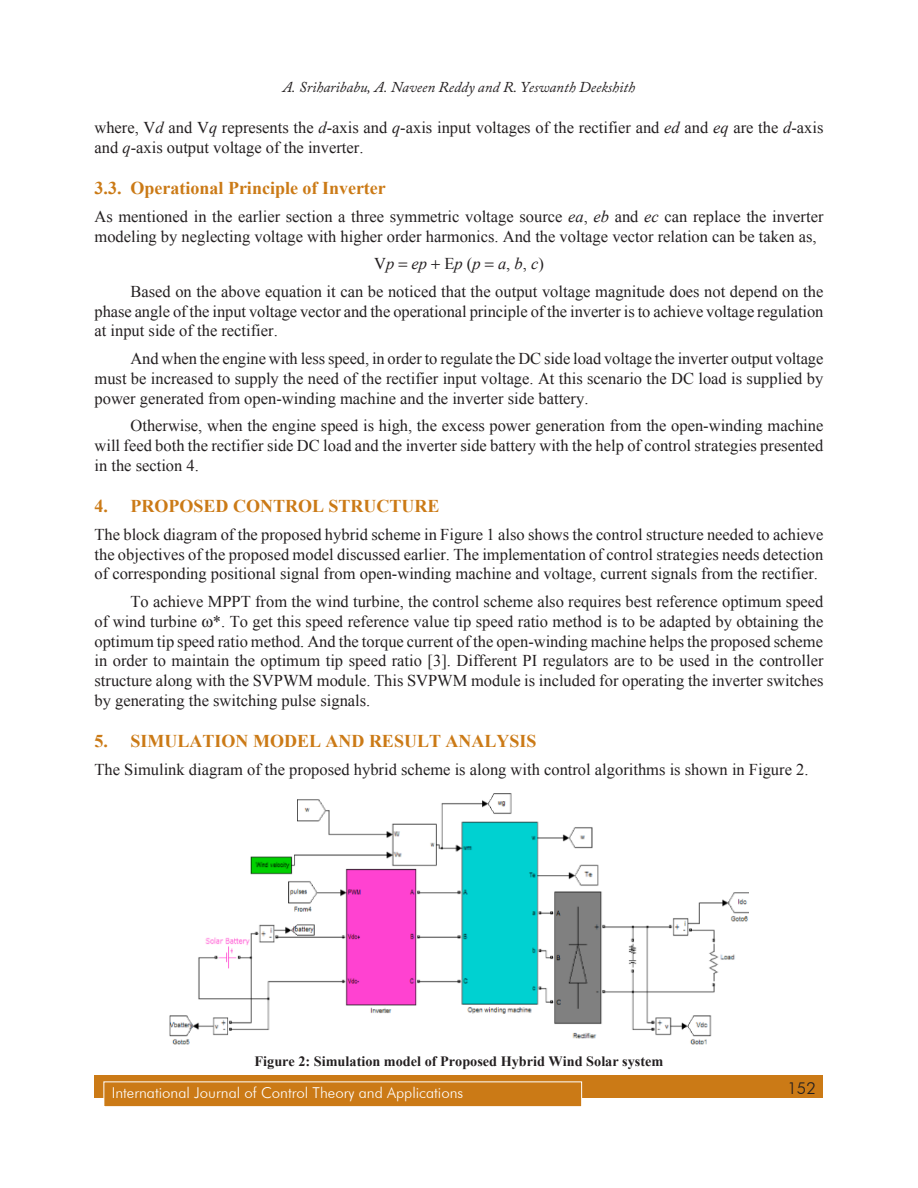
<style>
.page{position:relative;width:918px;height:1188px;background:#fff}
.page>*{position:absolute;margin:0;border:0;box-sizing:border-box;transform-origin:0 0}
.Subhead_1{font:700 18px "Times New Roman";color:#cb7a16}
.Subhead_2{font:700 18px "Times New Roman";color:#cb7a16}
.Body_text{font:16.5px/19.8px "Times New Roman";color:#231f20;text-align:justify}
.Eq-space{font:italic 16.5px "Times New Roman";color:#231f20}
.t1{font:300 16.5px "Futura BT";color:#231f20}
.t2{font:300 15px "Futura BT";color:#fff}
.t3{font:italic 15px "Adobe Caslon Pro";color:#231f20}
.t4{font:700 14.25px "Times New Roman";color:#231f20}
.s1{font-style:italic}
.s2{font-style:normal}
</style>
<div class="page">
<div style="left:94px;top:1076px;width:730px;height:22px;background:#cb7a16"></div>
<div style="left:104px;top:1082px;width:478px;height:25px;background:#cb7a16"></div>
<div style="left:104px;top:1082px;width:478px;height:25px;border:1px solid #fff"></div>
<img style="left:169px;top:793px;width:580px;height:251px">
<p class="t3" style="left:283px;top:78px;width:354px">A. Sriharibabu, A. Naveen Reddy and R. Yeswanth Deekshith</p>
<p class="Body_text" style="left:94px;top:117px;width:731px">where, V<span class="s1">d</span> and V<span class="s1">q</span> represents the <span class="s1">d</span>-axis and <span class="s1">q</span>-axis input voltages of the rectifier and <span class="s1">ed</span> and <span class="s1">eq</span> are the <span class="s1">d</span>-axis and <span class="s1">q</span>-axis output voltage of the inverter.</p>
<p class="Subhead_2" style="left:94px;top:176px;width:293px">3.3. Operational Principle of Inverter</p>
<p class="Body_text" style="left:94px;top:206px;width:731px">As mentioned in the earlier section a three symmetric voltage source <span class="s1">ea</span>, <span class="s1">eb</span> and <span class="s1">ec</span> can replace the inverter modeling by neglecting voltage with higher order harmonics. And the voltage vector relation can be taken as,</p>
<p class="Eq-space" style="left:374px;top:252px;width:171px"><span class="s2">V</span>p ep <span class="s2">E</span>p <span class="s2">(</span>p a<span class="s2">,</span> b<span class="s2">,</span> c<span class="s2">)</span></p>
<p class="Body_text" style="left:94px;top:281px;width:730px;text-indent:36px">Based on the above equation it can be noticed that the output voltage magnitude does not depend on the phase angle of the input voltage vector and the operational principle of the inverter is to achieve voltage regulation at input side of the rectifier.</p>
<p class="Body_text" style="left:94px;top:348px;width:730px;text-indent:36px">And when the engine with less speed, in order to regulate the DC side load voltage the inverter output voltage must be increased to supply the need of the rectifier input voltage. At this scenario the DC load is supplied by power generated from open-winding machine and the inverter side battery.</p>
<p class="Body_text" style="left:94px;top:415px;width:730px;text-indent:36px">Otherwise, when the engine speed is high, the excess power generation from the open-winding machine will feed both the rectifier side DC load and the inverter side battery with the help of control strategies presented in the section 4.</p>
<p class="Subhead_1" style="left:94px;top:494px;width:61px">4. Propos</p>
<p class="Subhead_1" style="left:204px;top:494px;width:238px">ed control structure</p>
<p class="Body_text" style="left:94px;top:524px;width:731px">The block diagram of the proposed hybrid scheme in Figure 1 also shows the control structure needed to achieve the objectives of the proposed model discussed earlier. The implementation of control strategies needs detection of corresponding positional signal from open-winding machine and voltage, current signals from the rectifier.</p>
<p class="Body_text" style="left:94px;top:591px;width:731px;text-indent:36px">To achieve MPPT from the wind turbine, the control scheme also requires best reference optimum speed of wind turbine *. To get this speed reference value tip speed ratio method is to be adapted by obtaining the optimum tip speed ratio method. And the torque current of the open-winding machine helps the proposed scheme in order to maintain the optimum tip speed ratio [3]. Different PI regulators are to be used in the controller structure along with the SVPWM module. This SVPWM module is included for operating the inverter switches by generating the switching pulse signals.</p>
<p class="Subhead_1" style="left:94px;top:729px;width:133px">5. Simulation</p>
<p class="Subhead_1" style="left:253px;top:729px;width:16px">mod</p>
<p class="Subhead_1" style="left:297px;top:729px;width:43px">el and</p>
<p class="Subhead_1" style="left:369px;top:729px;width:139px">Result Analysis</p>
<p class="Body_text" style="left:94px;top:759px;width:716px">The Simulink diagram of the proposed hybrid scheme is along with control algorithms is shown in Figure 2.</p>
<p class="t4" style="left:255px;top:1051px;width:410px">Figure 2: Simulation model of Proposed Hybrid Wind Solar system</p>
<p class="t2" style="left:112px;top:1084px;width:353px">International Journal of Control Theory and Applications</p>
<p class="t1" style="left:787px;top:1078px;width:30px">152</p>
</div>
